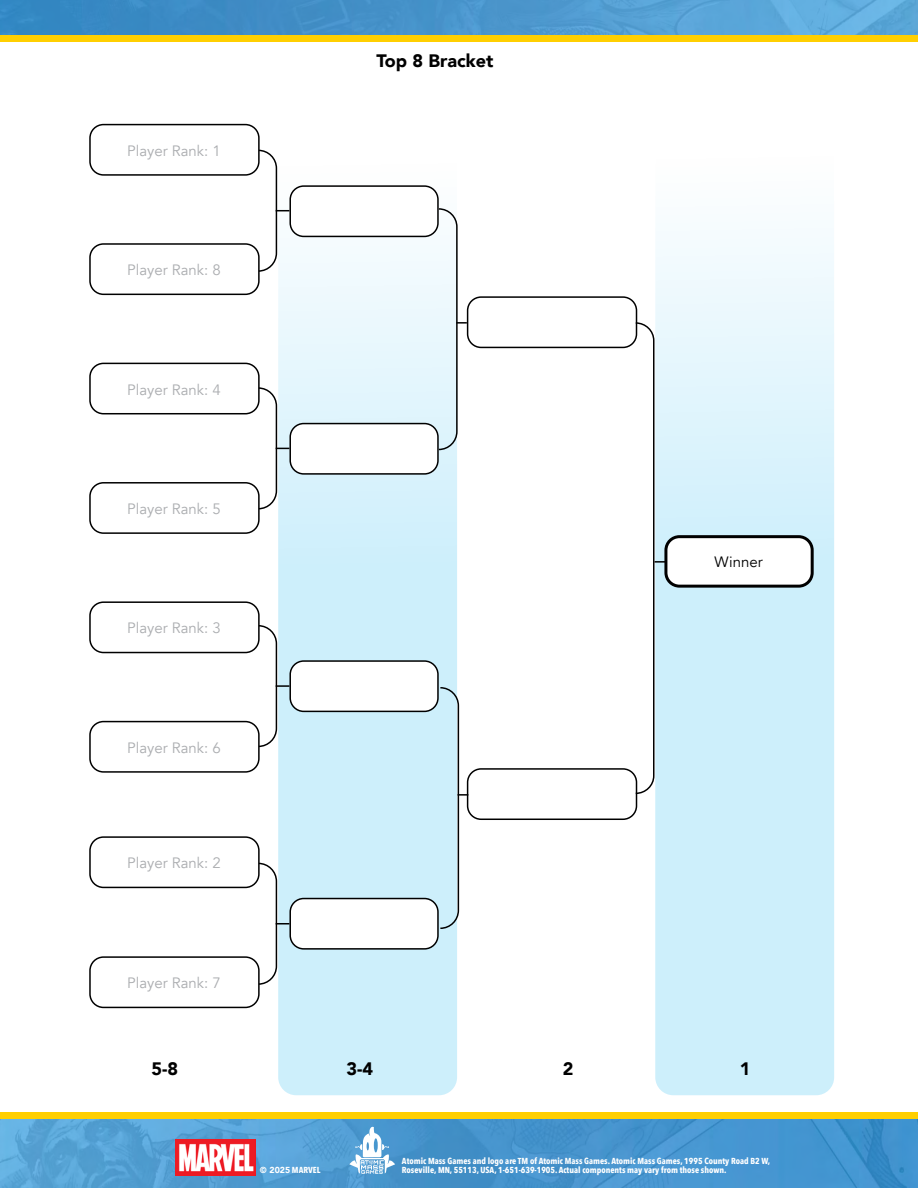
<style>
.page{position:relative;width:918px;height:1188px;background:#fff}
.page>*{position:absolute;margin:0;border:0;box-sizing:border-box;transform-origin:0 0}
.t1{font:900 18px "Avenir";color:#000}
.t2{font:15px "Avenir";color:#abadb0}
.t3{font:15px "Avenir";color:#000}
.t4{font:700 8.7px "Avenir Next Condensed";color:#fff}
.s1{font-family:"Avenir";font-weight:900}
</style>
<div class="page">
<svg style="left:278px;top:17px;width:179px;height:1078px;fill:#cdeffb"></svg>
<div style="left:655px;top:7px;width:179px;height:1088px;background:linear-gradient(to bottom,#fbfdfe,#beeafa);border-radius:18px"></div>
<img style="left:0;top:0;width:918px;height:35px">
<div style="left:0;top:35px;width:918px;height:7px;background:#ffcf01"></div>
<img style="left:0;top:1119px;width:918px;height:69px">
<div style="left:0;top:1112px;width:918px;height:7px;background:#ffcf01"></div>
<div style="left:290px;top:186px;width:148px;height:50px;background:#fff;border-radius:14px"></div>
<div style="left:289px;top:185px;width:150px;height:52px;border:2px solid #000;border-radius:14px"></div>
<div style="left:290px;top:424px;width:148px;height:50px;background:#fff;border-radius:14px"></div>
<div style="left:289px;top:423px;width:150px;height:52px;border:2px solid #000;border-radius:14px"></div>
<div style="left:290px;top:661px;width:148px;height:50px;background:#fff;border-radius:14px"></div>
<div style="left:289px;top:660px;width:150px;height:52px;border:2px solid #000;border-radius:14px"></div>
<div style="left:290px;top:899px;width:148px;height:50px;background:#fff;border-radius:14px"></div>
<div style="left:289px;top:898px;width:150px;height:52px;border:2px solid #000;border-radius:14px"></div>
<div style="left:467px;top:296px;width:170px;height:52px;border:2px solid #000;border-radius:14px"></div>
<div style="left:467px;top:768px;width:170px;height:52px;border:2px solid #000;border-radius:14px"></div>
<svg style="left:260px;top:149px;width:29px;height:124px"></svg>
<svg style="left:257px;top:387px;width:32px;height:123px"></svg>
<svg style="left:260px;top:624px;width:29px;height:124px"></svg>
<svg style="left:260px;top:862px;width:29px;height:124px"></svg>
<svg style="left:439px;top:686px;width:29px;height:244px"></svg>
<svg style="left:437px;top:207px;width:30px;height:244px"></svg>
<div style="left:89px;top:124px;width:171px;height:52px;border:2px solid #000;border-radius:14px"></div>
<div style="left:89px;top:243px;width:171px;height:52px;border:2px solid #000;border-radius:14px"></div>
<div style="left:89px;top:363px;width:171px;height:51px;border:2px solid #000;border-radius:14px"></div>
<div style="left:89px;top:482px;width:171px;height:52px;border:2px solid #000;border-radius:14px"></div>
<div style="left:89px;top:601px;width:171px;height:52px;border:2px solid #000;border-radius:14px"></div>
<div style="left:89px;top:721px;width:171px;height:52px;border:2px solid #000;border-radius:14px"></div>
<div style="left:89px;top:836px;width:171px;height:52px;border:2px solid #000;border-radius:14px"></div>
<div style="left:89px;top:956px;width:171px;height:52px;border:2px solid #000;border-radius:14px"></div>
<svg style="left:634px;top:322px;width:34px;height:473px"></svg>
<div style="left:666px;top:537px;width:146px;height:49px;background:#fff;border-radius:14px"></div>
<div style="left:664px;top:535px;width:150px;height:53px;border:3px solid #000;border-radius:14px"></div>
<svg style="left:349px;top:1127px;width:46px;height:47px"></svg>
<img style="left:175px;top:1139px;width:81px;height:37px">
<h2 class="t2" style="left:127px;top:142px;width:95px">Player Rank: 1</h2>
<h2 class="t2" style="left:127px;top:261px;width:95px">Player Rank: 8</h2>
<h2 class="t2" style="left:127px;top:380px;width:95px">Player Rank: 4</h2>
<h2 class="t2" style="left:127px;top:500px;width:95px">Player Rank: 5</h2>
<h2 class="t2" style="left:127px;top:619px;width:95px">Player Rank: 3</h2>
<h2 class="t2" style="left:127px;top:739px;width:95px">Player Rank: 6</h2>
<h2 class="t2" style="left:127px;top:854px;width:95px">Player Rank: 2</h2>
<h2 class="t2" style="left:127px;top:974px;width:95px">Player Rank: 7</h2>
<h1 class="t1" style="left:377px;top:45px;width:118px">Top 8 Bracket</h1>
<h2 class="t3" style="left:715px;top:553px;width:50px">Winner</h2>
<h1 class="t1" style="left:151px;top:1054px;width:28px">5-8</h1>
<h1 class="t1" style="left:346px;top:1054px;width:28px">3-4</h1>
<h1 class="t1" style="left:563px;top:1054px;width:12px">2</h1>
<h1 class="t1" style="left:740px;top:1054px;width:12px">1</h1>
<p class="t4" style="left:402px;top:1156px;width:370px">Atomic Mass Games and logo are TM of Atomic Mass Games. Atomic Mass Games, 1995 County Road B2 W,</p>
<p class="t4" style="left:260px;top:1165px;width:62px"><span class="s1">© 2025</span> MARVEL</p>
<p class="t4" style="left:402px;top:1165px;width:326px">Roseville, MN, 55113, USA, 1-651-639-1905. Actual components may vary from those shown.</p>
</div>
